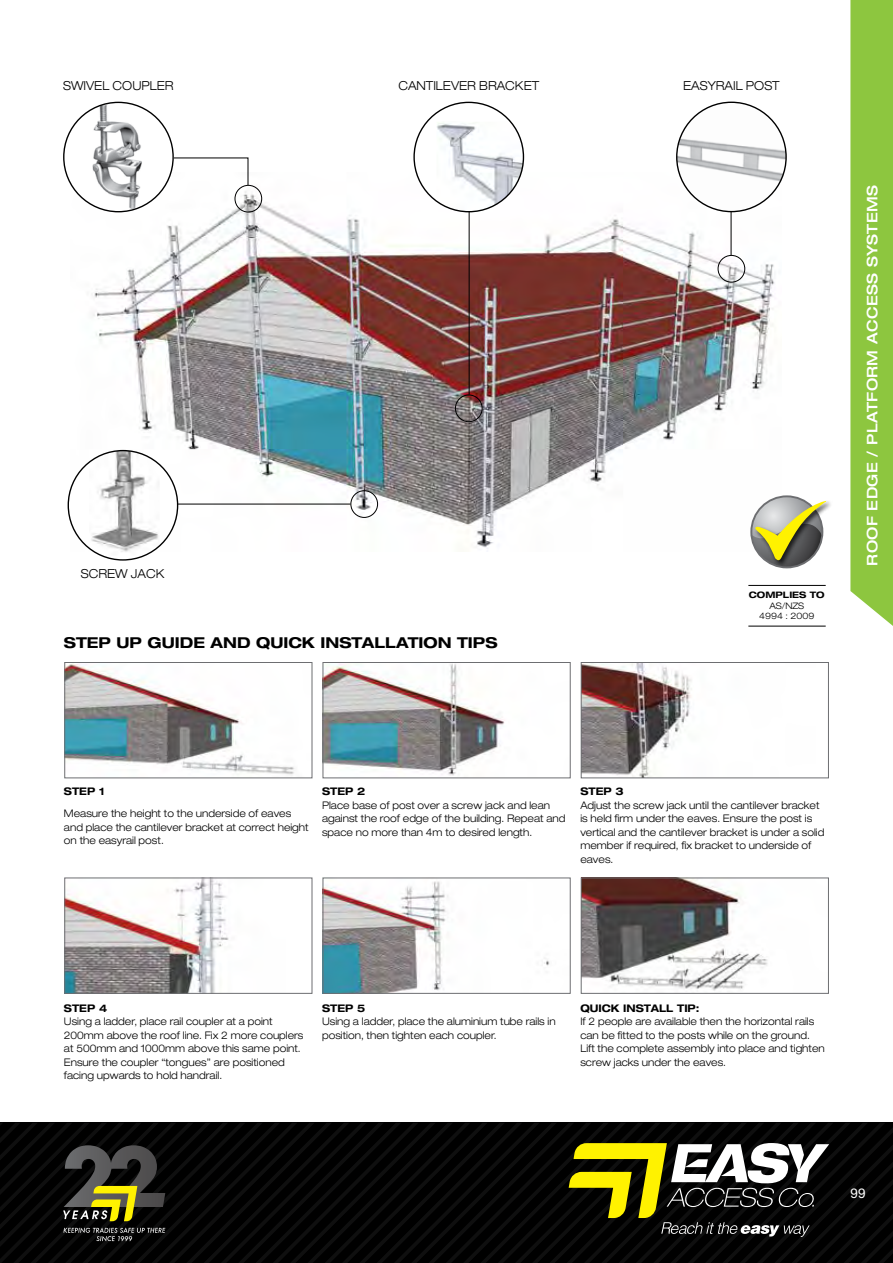
<style>
.page{position:relative;width:893px;height:1263px;background:#fff}
.page>*{position:absolute;margin:0;border:0;box-sizing:border-box;transform-origin:0 0}
.t1{font:700 expanded 15px "Helvetica Neue LT Std";color:#000}
.t2{font:500 expanded 14.55px "Helvetica Neue LT Std";letter-spacing:.02em;color:#fff}
.t3{font:13.5px "Helvetica Neue LT Std";color:#fff}
.t4{font:300 expanded 12.45px "Helvetica Neue LT Std";color:#000;scale:.95 1}
.t5{font:300 expanded 10.5px/13.5px "Helvetica Neue LT Std";color:#000;scale:.95 1}
.t6{font:700 expanded 10.5px "Helvetica Neue LT Std";color:#000;scale:.95 1}
.t7{font:300 expanded 8.85px/10.2px "Helvetica Neue LT Std";color:#000;text-align:center}
.t8{font:700 expanded 8.85px "Helvetica Neue LT Std";color:#000}
</style>
<div class="page">
<svg style="left:0;top:1123px;width:893px;height:140px;background:#19190f"></svg>
<div style="left:850px;top:0;width:43px;height:626px;background:#8dc63f"></div>
<img style="left:66px;top:879px;width:163px;height:113px">
<div style="left:64px;top:877px;width:248px;height:117px;border:1px solid #6d6e71"></div>
<img style="left:325px;top:881px;width:225px;height:111px">
<div style="left:323px;top:877px;width:248px;height:117px;border:1px solid #6d6e71"></div>
<img style="left:583px;top:879px;width:185px;height:112px">
<div style="left:581px;top:877px;width:248px;height:117px;border:1px solid #6d6e71"></div>
<img style="left:66px;top:664px;width:229px;height:111px">
<div style="left:64px;top:662px;width:248px;height:116px;border:1px solid #6d6e71"></div>
<img style="left:325px;top:664px;width:180px;height:112px">
<div style="left:323px;top:662px;width:248px;height:116px;border:1px solid #6d6e71"></div>
<img style="left:583px;top:664px;width:109px;height:112px">
<div style="left:581px;top:662px;width:248px;height:116px;border:1px solid #6d6e71"></div>
<img style="left:70px;top:173px;width:712px;height:376px">
<div style="left:235px;top:185px;width:27px;height:27px;border:1px solid #000;border-radius:50%"></div>
<div style="left:350px;top:490px;width:28px;height:28px;border:1px solid #000;border-radius:50%"></div>
<div style="left:718px;top:255px;width:27px;height:27px;border:1px solid #000;border-radius:50%"></div>
<div style="left:455px;top:395px;width:27px;height:27px;border:1px solid #000;border-radius:50%"></div>
<svg style="left:173px;top:157px;width:76px;height:29px"></svg>
<hr style="left:469px;top:141px;width:1px;height:254px;background:#000">
<hr style="left:731px;top:141px;width:1px;height:114px;background:#000">
<svg style="left:172px;top:503px;width:179px;height:28px"></svg>
<img style="left:64px;top:102px;width:109px;height:110px;border-radius:55px">
<div style="left:414px;top:102px;width:109px;height:110px;background:#fff;border-radius:50%"></div>
<img style="left:437px;top:122px;width:86px;height:90px">
<img style="left:677px;top:102px;width:109px;height:110px;border-radius:55px">
<div style="left:68px;top:451px;width:110px;height:109px;background:#fff;border-radius:50%"></div>
<img style="left:89px;top:451px;width:71px;height:105px">
<hr style="left:748px;top:585px;width:78px;height:1px;background:#000">
<hr style="left:748px;top:626px;width:78px;height:1px;background:#000">
<div style="left:754px;top:500px;width:79px;height:67px;background:#000;opacity:.75"></div>
<svg style="left:751px;top:500px;width:75px;height:67px"></svg>
<p class="t4" style="left:63px;top:78px;width:118px">SWIVEL COUPLER</p>
<p class="t4" style="left:398px;top:78px;width:150px">CANTILEVER BRACKET</p>
<p class="t4" style="left:683px;top:78px;width:103px">EASYRAIL POST</p>
<p class="t4" style="left:81px;top:566px;width:89px">SCREW JACK</p>
<h1 class="t1" style="left:64px;top:633px;width:435px">STEP UP GUIDE AND QUICK INSTALLATION TIPS</h1>
<p class="t8" style="left:749px;top:590px;width:77px">COMPLIES TO</p>
<p class="t7" style="left:759px;top:600px;width:57px">AS/NZS<br>4994 : 2009</p>
<h2 class="t2" style="left:863px;top:566px;width:381px;rotate:-90deg">ROOF EDGE / PLATFORM ACCESS SYSTEMS</h2>
<p class="t6" style="left:64px;top:785px;width:44px">STEP 1</p>
<p class="t5" style="left:64px;top:807px;width:259px">Measure the height to the underside of eaves and place the cantilever bracket at correct height on the easyrail post.</p>
<p class="t6" style="left:322px;top:785px;width:47px">STEP 2</p>
<p class="t5" style="left:322px;top:798px;width:258px">Place base of post over a screw jack and lean against the roof edge of the building. Repeat and space no more than 4m to desired length.</p>
<p class="t6" style="left:580px;top:785px;width:47px">STEP 3</p>
<p class="t5" style="left:580px;top:798px;width:258px">Adjust the screw jack until the cantilever bracket is held firm under the eaves. Ensure the post is vertical and the cantilever bracket is under a solid member if required, fix bracket to underside of eaves.</p>
<p class="t6" style="left:64px;top:1001px;width:47px">STEP 4</p>
<p class="t5" style="left:64px;top:1014px;width:254px">Using a ladder, place rail coupler at a point 200mm above the roof line. Fix 2 more couplers at 500mm and 1000mm above this same point.<br>Ensure the coupler “tongues” are positioned facing upwards to hold handrail.</p>
<p class="t6" style="left:322px;top:1001px;width:47px">STEP 5</p>
<p class="t5" style="left:322px;top:1014px;width:247px">Using a ladder, place the aluminium tube rails in position, then tighten each coupler.</p>
<p class="t6" style="left:580px;top:1001px;width:127px">QUICK INSTALL TIP:</p>
<p class="t5" style="left:580px;top:1014px;width:259px">If 2 people are available then the horizontal rails can be fitted to the posts while on the ground.<br>Lift the complete assembly into place and tighten screw jacks under the eaves.</p>
<p class="t3" style="left:850px;top:1185px;width:17px">99</p>
</div>
